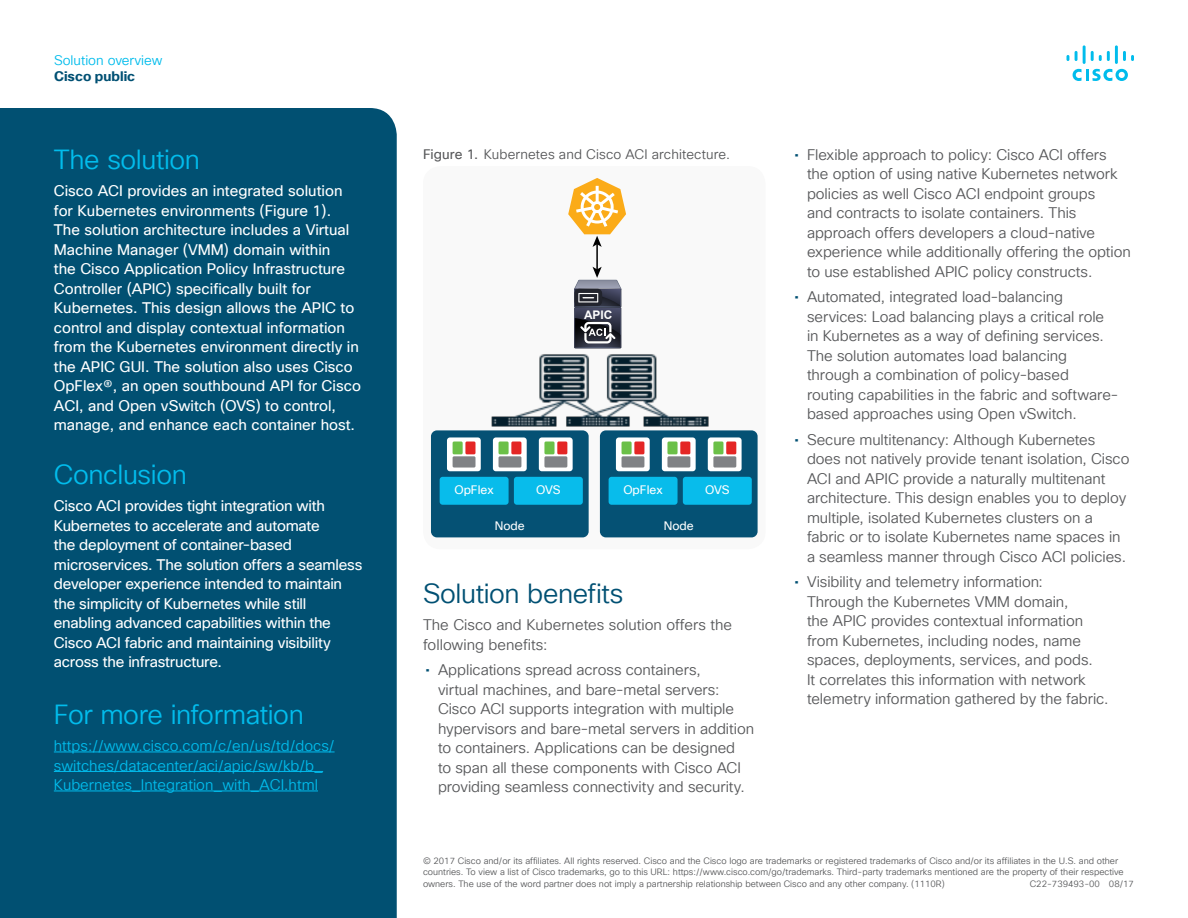
<style>
.page{position:relative;width:1188px;height:918px;background:#fff}
.page>*{position:absolute;margin:0;border:0;box-sizing:border-box;transform-origin:0 0}
.Subhead2_Blue{font:27px "Cisco Sans TT Light";letter-spacing:-.015em;color:#01bcec}
.Subhead2_Indigo{font:27px "Cisco Sans TT Light";letter-spacing:-.015em;color:#005073}
.Body{font:15px/19.5px "Cisco Sans TT Light";letter-spacing:-.005em;color:#57585a}
.Body_White{font:15px/19.5px "Cisco Sans TT";color:#fff}
.Bullet_white{font:15px/19.5px "Cisco Sans TT";letter-spacing:-.015em;color:#fff}
.Body-2{font:15px/19.5px "Cisco Sans TT Light";color:#01bcec}
.FigureCaption{font:13.5px "Cisco Sans TT Light";letter-spacing:.01em;color:#57585a}
.t1{font:13.5px "Cisco Sans TT Light";color:#01bcec}
.t2{font:700 13.5px "Cisco Sans TT";color:#005073}
.t3{font:12px "Cisco Sans TT";color:#fff}
.t4{font:700 11.85px "Arial";color:#fff}
.Footer_white{font:9px/11.2px "Cisco Sans TT Light";color:#57585a}
.s1{font-family:"Cisco Sans TT"}
.s2{font-family:"Cisco Sans TT";color:#005073}
</style>
<div class="page">
<svg style="left:1073px;top:69px;width:55px;height:12px"></svg>
<svg style="left:1067px;top:55px;width:2px;height:6px"></svg>
<svg style="left:1075px;top:51px;width:3px;height:10px"></svg>
<hr style="left:1083px;top:45px;width:3px;height:19px;background:#01bcec">
<svg style="left:1091px;top:51px;width:19px;height:10px"></svg>
<hr style="left:1115px;top:45px;width:3px;height:19px;background:#01bcec">
<svg style="left:1123px;top:51px;width:11px;height:10px"></svg>
<div style="left:0;top:108px;width:397px;height:810px;background:#015072"></div>
<hr style="left:54px;top:752px;width:281px;height:1px;background:#01bcec">
<hr style="left:54px;top:771px;width:269px;height:1px;background:#01bcec">
<hr style="left:54px;top:791px;width:264px;height:1px;background:#01bcec">
<div style="left:423px;top:166px;width:343px;height:383px;background:#f9f9f9;border-radius:18px"></div>
<div style="left:431px;top:430px;width:158px;height:107px;background:#055174;border-radius:6px"></div>
<div style="left:447px;top:437px;width:34px;height:34px;background:#fff;border-radius:3px"></div>
<div style="left:453px;top:442px;width:10px;height:12px;background:#6bc048"></div>
<div style="left:465px;top:442px;width:11px;height:12px;background:#e42625"></div>
<div style="left:453px;top:456px;width:23px;height:12px;background:#808285;border-radius:2px"></div>
<svg style="left:493px;top:437px;width:34px;height:34px"></svg>
<div style="left:499px;top:442px;width:10px;height:12px;background:#6bc048"></div>
<div style="left:511px;top:442px;width:10px;height:12px;background:#e42625"></div>
<div style="left:499px;top:456px;width:22px;height:12px;background:#808285;border-radius:2px"></div>
<div style="left:539px;top:437px;width:34px;height:34px;background:#fff;border-radius:3px"></div>
<div style="left:544px;top:442px;width:11px;height:12px;background:#6bc048"></div>
<div style="left:557px;top:442px;width:10px;height:12px;background:#e42625"></div>
<div style="left:544px;top:456px;width:23px;height:12px;background:#808285;border-radius:2px"></div>
<div style="left:440px;top:477px;width:69px;height:28px;background:#08bceb;border-radius:3px"></div>
<div style="left:514px;top:477px;width:69px;height:28px;background:#08bceb;border-radius:3px"></div>
<div style="left:600px;top:430px;width:158px;height:107px;background:#055174;border-radius:6px"></div>
<svg style="left:616px;top:437px;width:34px;height:34px"></svg>
<div style="left:622px;top:442px;width:10px;height:12px;background:#6bc048"></div>
<div style="left:634px;top:442px;width:10px;height:12px;background:#e42625"></div>
<div style="left:622px;top:456px;width:22px;height:12px;background:#808285;border-radius:2px"></div>
<div style="left:662px;top:437px;width:34px;height:34px;background:#fff;border-radius:3px"></div>
<div style="left:667px;top:442px;width:11px;height:12px;background:#6bc048"></div>
<div style="left:680px;top:442px;width:10px;height:12px;background:#e42625"></div>
<div style="left:667px;top:456px;width:23px;height:12px;background:#808285;border-radius:2px"></div>
<div style="left:708px;top:437px;width:34px;height:34px;background:#fff;border-radius:3px"></div>
<div style="left:713px;top:442px;width:10px;height:12px;background:#6bc048"></div>
<div style="left:726px;top:442px;width:10px;height:12px;background:#e42625"></div>
<div style="left:713px;top:456px;width:23px;height:12px;background:#808285;border-radius:2px"></div>
<div style="left:609px;top:477px;width:69px;height:28px;background:#08bceb;border-radius:3px"></div>
<div style="left:683px;top:477px;width:69px;height:28px;background:#08bceb;border-radius:3px"></div>
<img style="left:491px;top:354px;width:218px;height:72px">
<hr style="left:596px;top:244px;width:2px;height:26px;background:#000">
<svg style="left:568px;top:178px;width:58px;height:69px"></svg>
<svg style="left:574px;top:267px;width:48px;height:81px"></svg>
<p class="t1" style="left:54px;top:51px;width:110px">Solution overview</p>
<p class="t2" style="left:54px;top:67px;width:83px">Cisco public</p>
<p class="Subhead2_Blue" style="left:54px;top:142px;width:148px">The solution</p>
<p class="Body_White" style="left:54px;top:182px;width:309px">Cisco ACI provides an integrated solution for Kubernetes environments (Figure 1).<br>The solution architecture includes a Virtual Machine Manager (VMM) domain within<br>the Cisco Application Policy Infrastructure Controller (APIC) specifically built for Kubernetes. This design allows the APIC to control and display contextual information from the Kubernetes environment directly in the APIC GUI. The solution also uses Cisco OpFlex®, an open southbound API for Cisco ACI, and Open vSwitch (OVS) to control, manage, and enhance each container host.</p>
<p class="Subhead2_Blue" style="left:54px;top:457px;width:135px">Conclusion</p>
<p class="Bullet_white" style="left:54px;top:497px;width:310px">Cisco ACI provides tight integration with Kubernetes to accelerate and automate<br>the deployment of container-based microservices. The solution offers a seamless developer experience intended to maintain the simplicity of Kubernetes while still enabling advanced capabilities within the Cisco ACI fabric and maintaining visibility across the infrastructure.</p>
<p class="Subhead2_Blue" style="left:54px;top:697px;width:251px">For more information</p>
<p class="Body-2" style="left:54px;top:737px;width:282px">https://www.cisco.com/c/en/us/td/docs/ switches/datacenter/aci/apic/sw/kb/b_<br>Kubernetes_Integration_with_ACI.html</p>
<p class="FigureCaption" style="left:423px;top:145px;width:309px"><span class="s1">Figure 1.</span> Kubernetes and Cisco ACI architecture.</p>
<p class="t4" style="left:584px;top:307px;width:30px">APIC</p>
<p class="t3" style="left:454px;top:482px;width:41px">OpFlex</p>
<p class="t3" style="left:536px;top:482px;width:26px">OVS</p>
<p class="t3" style="left:495px;top:518px;width:31px">Node</p>
<p class="t3" style="left:623px;top:482px;width:41px">OpFlex</p>
<p class="t3" style="left:705px;top:482px;width:26px">OVS</p>
<p class="t3" style="left:664px;top:518px;width:31px">Node</p>
<p class="Subhead2_Indigo" style="left:423px;top:576px;width:202px">Solution benefits</p>
<p class="Body" style="left:423px;top:616px;width:311px">The Cisco and Kubernetes solution offers the following benefits:</p>
<p class="Body" style="left:438px;top:661px;width:318px;text-indent:-13px"><span class="s2">•</span> Applications spread across containers,<br>virtual machines, and bare-metal servers:<br>Cisco ACI supports integration with multiple hypervisors and bare-metal servers in addition to containers. Applications can be designed<br>to span all these components with Cisco ACI providing seamless connectivity and security.</p>
<p class="Body" style="left:807px;top:145px;width:325px;text-indent:-13px"><span class="s2">•</span> Flexible approach to policy: Cisco ACI offers the option of using native Kubernetes network policies as well Cisco ACI endpoint groups<br>and contracts to isolate containers. This approach offers developers a cloud-native experience while additionally offering the option to use established APIC policy constructs.</p>
<p class="Body" style="left:807px;top:288px;width:313px;text-indent:-13px"><span class="s2">•</span> Automated, integrated load-balancing services: Load balancing plays a critical role in Kubernetes as a way of defining services.<br>The solution automates load balancing through a combination of policy-based routing capabilities in the fabric and software&shy;based approaches using Open vSwitch.</p>
<p class="Body" style="left:807px;top:430px;width:324px;text-indent:-13px"><span class="s2">•</span> Secure multitenancy: Although Kubernetes does not natively provide tenant isolation, Cisco ACI and APIC provide a naturally multitenant architecture. This design enables you to deploy multiple, isolated Kubernetes clusters on a fabric or to isolate Kubernetes name spaces in a seamless manner through Cisco ACI policies.</p>
<p class="Body" style="left:807px;top:573px;width:303px;text-indent:-13px"><span class="s2">•</span> Visibility and telemetry information:<br>Through the Kubernetes VMM domain,<br>the APIC provides contextual information from Kubernetes, including nodes, name spaces, deployments, services, and pods.<br>It correlates this information with network telemetry information gathered by the fabric.</p>
<p class="Footer_white" style="left:423px;top:856px;width:702px">© 2017 Cisco and/or its affiliates. All rights reserved. Cisco and the Cisco logo are trademarks or registered trademarks of Cisco and/or its affiliates in the U.S. and other countries. To view a list of Cisco trademarks, go to this URL: https://www.cisco.com/go/trademarks. Third-party trademarks mentioned are the property of their respective owners. The use of the word partner does not imply a partnership relationship between Cisco and any other company. (1110R)</p>
<p class="Footer_white" style="left:1030px;top:878px;width:106px">C22-739493-00 08/17</p>
</div>
